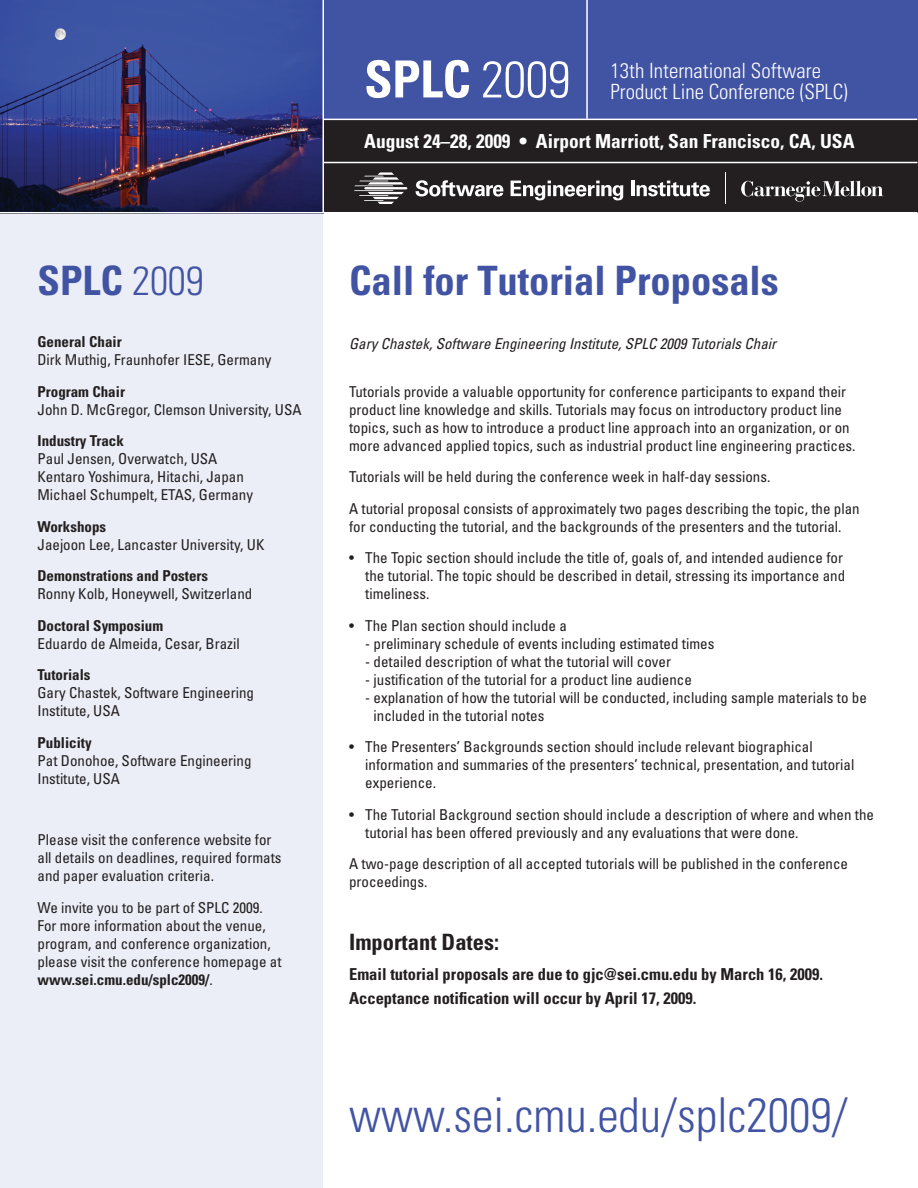
<style>
.page{position:relative;width:918px;height:1188px;background:#fff}
.page>*{position:absolute;margin:0;border:0;box-sizing:border-box;transform-origin:0 0}
.t1{font:700 condensed 51.15px "Univers";color:#fff}
.t2{font:300 condensed 48px "Univers";color:#4153a3}
.t3{font:700 condensed 40.5px "Univers";color:#4153a3}
.t4{font:700 condensed 22.5px "Univers";color:#231f20}
.t5{font:300 condensed 21px/21px "Univers";color:#fff}
.t6{font:700 condensed 19.35px "Univers";color:#fff}
.t7{font:700 condensed 16.5px/23.4px "Univers";color:#231f20}
.t8{font:condensed 15px/18px "Univers";color:#231f20}
.t9{font:700 condensed 15px "Univers";color:#231f20}
.t10{font:italic condensed 15px "Univers";color:#231f20}
.s1{font-weight:300}
.s2{font-weight:700}
</style>
<div class="page">
<div style="left:0;top:209px;width:323px;height:979px;background:#ebeef7"></div>
<div style="left:323px;top:0;width:595px;height:213px;background:#4153a3"></div>
<div style="left:323px;top:120px;width:595px;height:93px;background:#231f20"></div>
<svg style="left:354px;top:172px;width:54px;height:32px"></svg>
<svg style="left:416px;top:180px;width:87px;height:17px"></svg>
<svg style="left:511px;top:181px;width:112px;height:19px"></svg>
<hr style="left:631px;top:181px;width:3px;height:15px;background:#fff">
<svg style="left:637px;top:181px;width:73px;height:16px"></svg>
<hr style="left:725px;top:173px;width:1px;height:31px;background:#fff">
<svg style="left:741px;top:181px;width:142px;height:21px"></svg>
<hr style="left:323px;top:119px;width:594px;height:1px;background:#fff">
<hr style="left:323px;top:162px;width:594px;height:1px;background:#fff">
<hr style="left:586px;top:0;width:2px;height:119px;background:#fff">
<img style="left:0;top:0;width:322px;height:212px">
<hr style="left:322px;top:0;width:2px;height:212px;background:#fff">
<hr style="left:0;top:212px;width:917px;height:1px;background:#fff">
<h3 class="t3" style="left:38px;top:256px;width:168px">SPLC <span class="s1">2009</span></h3>
<p class="t9" style="left:38px;top:333px;width:86px">General Chair</p>
<p class="t8" style="left:38px;top:351px;width:236px">Dirk Muthig, Fraunhofer IESE, Germany</p>
<p class="t9" style="left:38px;top:382px;width:89px">Program Chair</p>
<p class="t8" style="left:38px;top:400px;width:266px">John D. McGregor, Clemson University, USA</p>
<p class="t9" style="left:38px;top:432px;width:88px">Industry Track</p>
<p class="t8" style="left:38px;top:450px;width:217px">Paul Jensen, Overwatch, USA<br>Kentaro Yoshimura, Hitachi, Japan<br>Michael Schumpelt, ETAS, Germany</p>
<p class="t9" style="left:38px;top:517px;width:70px">Workshops</p>
<p class="t8" style="left:38px;top:535px;width:228px">Jaejoon Lee, Lancaster University, UK</p>
<p class="t9" style="left:38px;top:567px;width:172px">Demonstrations and Posters</p>
<p class="t8" style="left:38px;top:585px;width:216px">Ronny Kolb, Honeywell, Switzerland</p>
<p class="t9" style="left:38px;top:616px;width:127px">Doctoral Symposium</p>
<p class="t8" style="left:38px;top:634px;width:204px">Eduardo de Almeida, Cesar, Brazil</p>
<p class="t9" style="left:38px;top:666px;width:55px">Tutorials</p>
<p class="t8" style="left:38px;top:684px;width:218px">Gary Chastek, Software Engineering<br>Institute, USA</p>
<p class="t9" style="left:38px;top:733px;width:56px">Publicity</p>
<p class="t8" style="left:38px;top:751px;width:216px">Pat Donohoe, Software Engineering<br>Institute, USA</p>
<p class="t8" style="left:38px;top:831px;width:246px">Please visit the conference website for all details on deadlines, required formats and paper evaluation criteria.</p>
<p class="t8" style="left:38px;top:898px;width:246px">We invite you to be part of SPLC 2009.<br>For more information about the venue, program, and conference organization, please visit the conference homepage at <span class="s2">www.sei.cmu.edu/splc2009/</span>.</p>
<h1 class="t1" style="left:364px;top:48px;width:208px">SPLC <span class="s1">2009</span></h1>
<p class="t6" style="left:364px;top:129px;width:492px">August 24–28, 2009 • Airport Marriott, San Francisco, CA, USA</p>
<h3 class="t5" style="left:611px;top:60px;width:239px">13th International Software<br>Product Line Conference (SPLC)</h3>
<h3 class="t3" style="left:349px;top:256px;width:431px">Call for Tutorial Proposals</h3>
<p class="t10" style="left:349px;top:334px;width:429px">Gary Chastek, Software Engineering Institute, SPLC 2009 Tutorials Chair</p>
<p class="t8" style="left:349px;top:382px;width:508px">Tutorials provide a valuable opportunity for conference participants to expand their product line knowledge and skills. Tutorials may focus on introductory product line topics, such as how to introduce a product line approach into an organization, or on more advanced applied topics, such as industrial product line engineering practices.</p>
<p class="t8" style="left:349px;top:461px;width:512px;line-height:31.5px">Tutorials will be held during the conference week in half-day sessions.<br>A tutorial proposal consists of approximately two pages describing the topic, the plan</p>
<p class="t8" style="left:349px;top:517px;width:494px">for conducting the tutorial, and the backgrounds of the presenters and the tutorial.</p>
<p class="t8" style="left:365px;top:549px;width:481px;text-indent:-16px">• The Topic section should include the title of, goals of, and intended audience for the tutorial. The topic should be described in detail, stressing its importance and timeliness.</p>
<p class="t8" style="left:349px;top:616px;width:219px">• The Plan section should include a</p>
<p class="t8" style="left:365px;top:634px;width:351px">- preliminary schedule of events including estimated times</p>
<p class="t8" style="left:365px;top:652px;width:307px">- detailed description of what the tutorial will cover</p>
<p class="t8" style="left:365px;top:670px;width:328px">- justification of the tutorial for a product line audience</p>
<p class="t8" style="left:374px;top:688px;width:495px;text-indent:-8px">- explanation of how the tutorial will be conducted, including sample materials to be included in the tutorial notes</p>
<p class="t8" style="left:365px;top:738px;width:491px;text-indent:-16px">• The Presenters’ Backgrounds section should include relevant biographical information and summaries of the presenters’ technical, presentation, and tutorial experience.</p>
<p class="t8" style="left:365px;top:805px;width:510px;text-indent:-16px">• The Tutorial Background section should include a description of where and when the tutorial has been offered previously and any evaluations that were done.</p>
<p class="t8" style="left:349px;top:855px;width:501px">A two-page description of all accepted tutorials will be published in the conference proceedings.</p>
<h3 class="t4" style="left:349px;top:928px;width:151px">Important Dates:</h3>
<p class="t7" style="left:349px;top:962px;width:476px">Email tutorial proposals are due to gjc@sei.cmu.edu by March 16, 2009.<br>Acceptance notification will occur by April 17, 2009.</p>
<h2 class="t2" style="left:349px;top:1086px;width:500px">www.sei.cmu.edu/splc2009/</h2>
</div>
